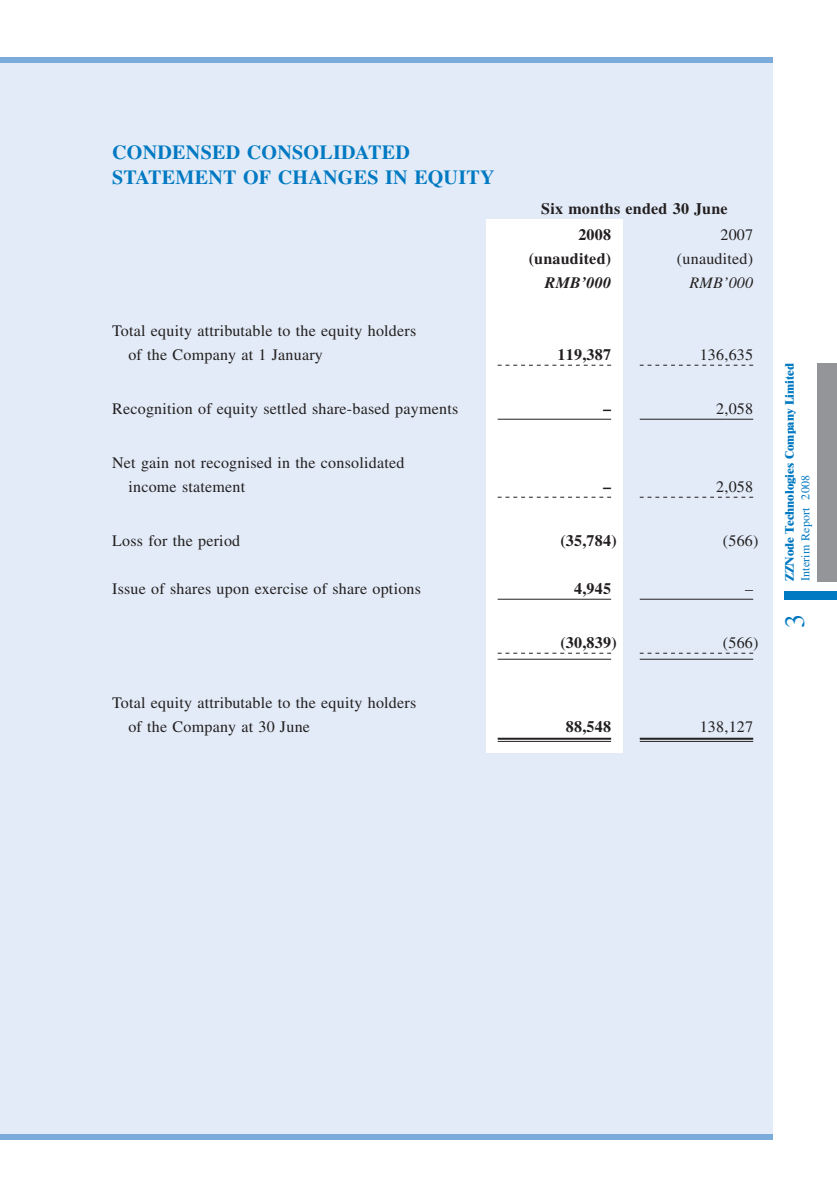
<style>
.page{position:relative;width:837px;height:1190px;background:#fff}
.page>*{position:absolute;margin:0;border:0;box-sizing:border-box;transform-origin:0 0}
.t1{font:28px "Times LT Std";color:#0079c2}
.t2{font:700 20px/25px "Times LT Std";letter-spacing:.015em;color:#0079c2}
.t3{font:16px/24px "Times LT Std";letter-spacing:.015em;color:#231f20}
.t4{font:700 16px/26px "Times LT Std";letter-spacing:.015em;color:#231f20}
.t5{font:italic 700 16px "Times LT Std";letter-spacing:.015em;color:#231f20}
.t6{font:italic 16px "Times LT Std";letter-spacing:.015em;color:#231f20}
.t7{font:800 12px "Times LT Std";color:#0079c2}
.t8{font:12px "Times LT Std";letter-spacing:.015em;color:#0079c2}
</style>
<div class="page">
<div style="left:0;top:60px;width:773px;height:1078px;background:#e2ebf7"></div>
<div style="left:0;top:1135px;width:773px;height:5px;background:#7aabdb"></div>
<div style="left:0;top:57px;width:773px;height:6px;background:#7aabdb"></div>
<div style="left:783px;top:591px;width:53px;height:9px;background:#0079c2"></div>
<div style="left:816px;top:364px;width:20px;height:218px;background:#939598"></div>
<div style="left:486px;top:220px;width:136px;height:533px;background:#fff"></div>
<svg style="left:497px;top:365px;width:114px;height:1px"></svg>
<svg style="left:639px;top:365px;width:114px;height:1px"></svg>
<hr style="left:497px;top:419px;width:114px;height:1px;background:#231f20">
<hr style="left:639px;top:419px;width:114px;height:1px;background:#231f20">
<svg style="left:497px;top:497px;width:114px;height:1px"></svg>
<svg style="left:639px;top:497px;width:114px;height:1px"></svg>
<hr style="left:497px;top:599px;width:114px;height:1px;background:#231f20">
<hr style="left:639px;top:599px;width:114px;height:1px;background:#231f20">
<svg style="left:497px;top:653px;width:114px;height:1px"></svg>
<svg style="left:639px;top:653px;width:114px;height:1px"></svg>
<hr style="left:497px;top:659px;width:114px;height:1px;background:#231f20">
<hr style="left:639px;top:659px;width:114px;height:1px;background:#231f20">
<hr style="left:497px;top:738px;width:114px;height:2px;background:#231f20">
<hr style="left:497px;top:741px;width:114px;height:1px;background:#231f20">
<hr style="left:639px;top:738px;width:114px;height:2px;background:#231f20">
<hr style="left:639px;top:741px;width:114px;height:1px;background:#231f20">
<p class="t2" style="left:112px;top:142px;width:384px">CONDENSED CONSOLIDATED<br>STATEMENT OF CHANGES IN EQUITY</p>
<p class="t3" style="left:128px;top:320px;width:289px;text-indent:-16px">Total equity attributable to the equity holders of the Company at 1 January</p>
<p class="t4" style="left:578px;top:197px;width:151px;text-indent:-37px">Six months ended 30 June<br>2008</p>
<p class="t3" style="left:720px;top:224px;width:34px">2007</p>
<p class="t4" style="left:528px;top:247px;width:84px">(unaudited)</p>
<p class="t3" style="left:677px;top:248px;width:78px">(unaudited)</p>
<p class="t5" style="left:544px;top:276px;width:68px">RMB’000</p>
<p class="t6" style="left:689px;top:276px;width:65px">RMB’000</p>
<p class="t4" style="left:557px;top:343px;width:55px">119,387</p>
<p class="t3" style="left:699px;top:344px;width:55px">136,635</p>
<p class="t3" style="left:112px;top:398px;width:347px">Recognition of equity settled share-based payments</p>
<p class="t4" style="left:603px;top:397px;width:9px">–</p>
<p class="t3" style="left:716px;top:398px;width:38px">2,058</p>
<p class="t3" style="left:128px;top:452px;width:277px;text-indent:-16px">Net gain not recognised in the consolidated income statement</p>
<p class="t4" style="left:603px;top:475px;width:9px">–</p>
<p class="t3" style="left:716px;top:476px;width:38px">2,058</p>
<p class="t3" style="left:112px;top:530px;width:130px">Loss for the period</p>
<p class="t4" style="left:560px;top:529px;width:58px">(35,784 )</p>
<p class="t3" style="left:722px;top:530px;width:37px">(566 )</p>
<p class="t3" style="left:112px;top:578px;width:310px">Issue of shares upon exercise of share options</p>
<p class="t4" style="left:574px;top:577px;width:38px">4,945</p>
<p class="t3" style="left:745px;top:578px;width:9px">–</p>
<p class="t4" style="left:560px;top:631px;width:58px">(30,839 )</p>
<p class="t3" style="left:722px;top:632px;width:37px">(566 )</p>
<p class="t3" style="left:128px;top:692px;width:289px;text-indent:-16px">Total equity attributable to the equity holders of the Company at 30 June</p>
<p class="t4" style="left:566px;top:715px;width:47px">88,548</p>
<p class="t3" style="left:699px;top:716px;width:55px">138,127</p>
<p class="t7" style="left:785px;top:581px;width:220px;rotate:-90deg">ZZNode Technologies Company Limited</p>
<p class="t8" style="left:801px;top:581px;width:108px;rotate:-90deg">Interim Report 2008</p>
<h1 class="t1" style="left:785px;top:628px;width:15px;rotate:-90deg">3</h1>
</div>
